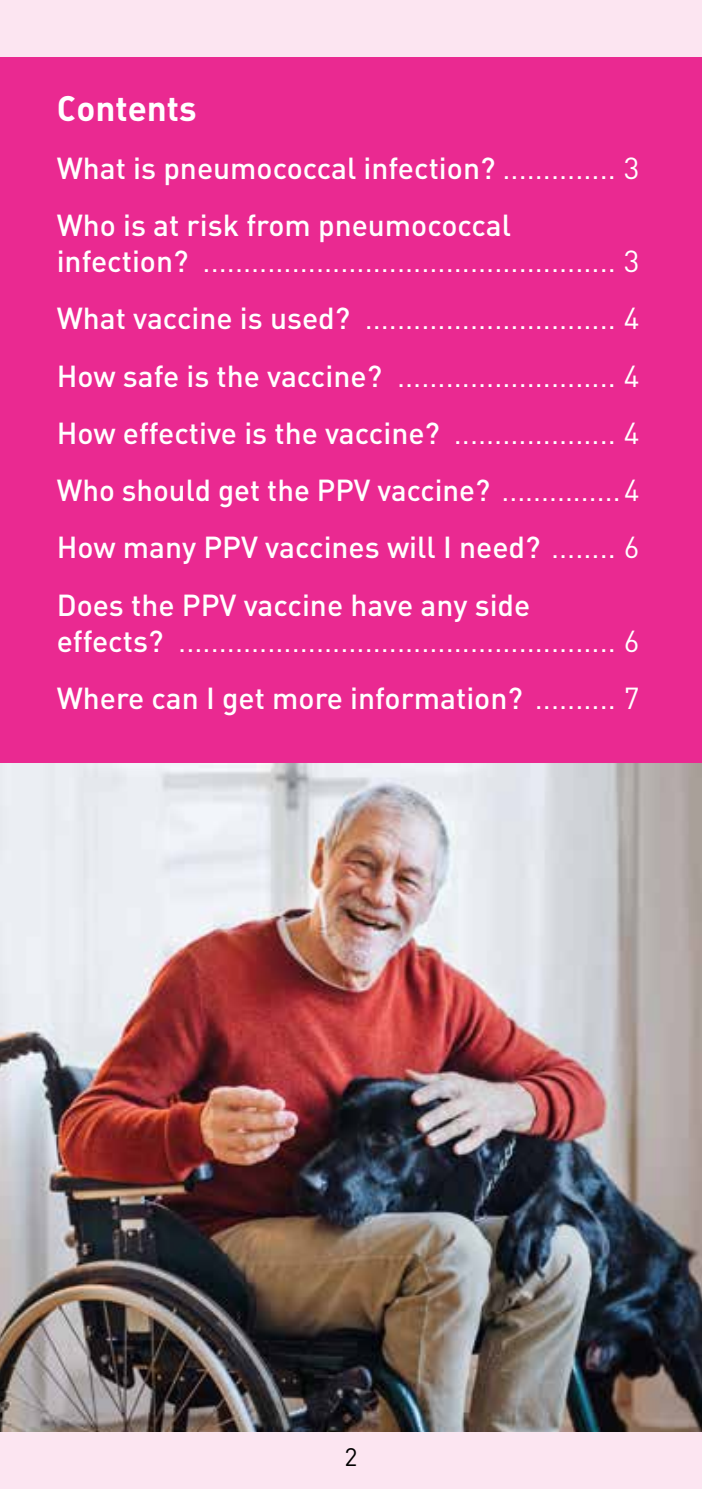
<style>
.page{position:relative;width:702px;height:1489px;background:#fff}
.page>*{position:absolute;margin:0;border:0;box-sizing:border-box;transform-origin:0 0}
.t1{font:35px "DIN Bold Alternate";color:#fff}
.t2{font:30px/57.2px "DIN";color:#fff;text-align:justify}
.t3{font:500 30px/57.2px "DIN";color:#fff}
.t4{font:25px "DIN";color:#000}
.s1{font-weight:400}
.s2{font-weight:500}
</style>
<div class="page">
<div style="left:0;top:0;width:702px;height:770px;background:#ea2991"></div>
<img style="left:0;top:763px;width:702px;height:669px">
<div style="left:0;top:1432px;width:702px;height:56px;background:#fce5f1"></div>
<div style="left:0;top:0;width:702px;height:57px;background:#fce5f1"></div>
<p class="t1" style="left:57px;top:86px;width:142px">Contents</p>
<p class="t3" style="left:57px;top:138px;width:584px">What is pneumococcal infection? <span class="s1">.............. 3<br></span>Who is at risk from pneumococcal</p>
<p class="t2" style="left:57px;top:232px;width:584px"><span class="s2">infection?</span> ................................................... 3<br><span class="s2">What vaccine is used?</span> ............................... 4<br><span class="s2">How safe is the vaccine?</span> ........................... 4<br><span class="s2">How effective is the vaccine?</span> .................... 4<br><span class="s2">Who should get the PPV vaccine?</span> ...............4<br><span class="s2">How many PPV vaccines will I need?</span> ........ 6<br><span class="s2">Does the PPV vaccine have any side</span></p>
<p class="t2" style="left:57px;top:611px;width:584px"><span class="s2">effects?</span> ...................................................... 6<br><span class="s2">Where can I get more information?</span> .......... 7</p>
<p class="t4" style="left:344px;top:1440px;width:15px">2</p>
</div>
